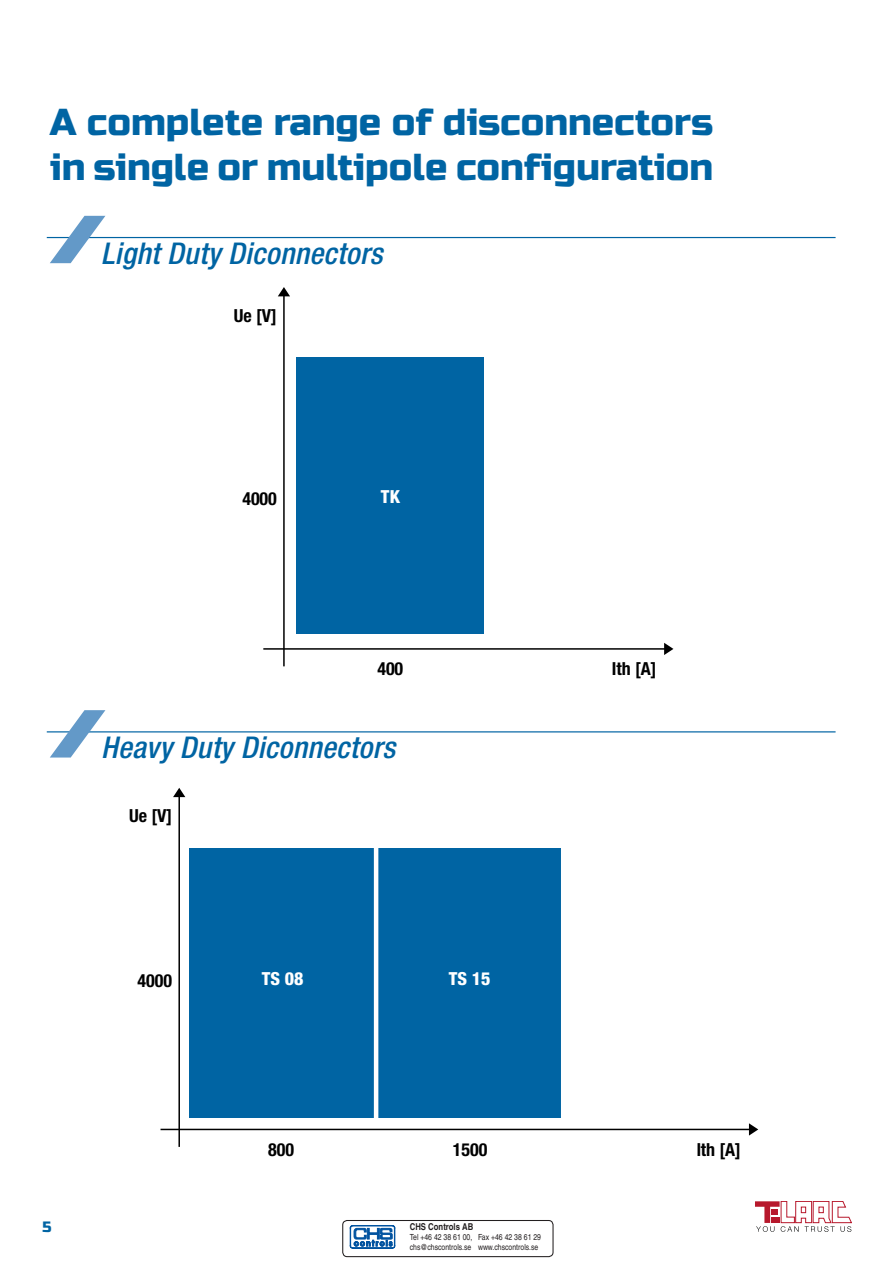
<style>
.page{position:relative;width:893px;height:1263px;background:#fff}
.page>*{position:absolute;margin:0;border:0;box-sizing:border-box;transform-origin:0 0}
.t1{font:37.5px/45px "Russo One";color:#0064a3}
.t2{font:italic 500 condensed 30px "Helvetica Neue LT Pro";letter-spacing:.01em;color:#0064a3}
.t3{font:700 condensed 18px "Helvetica Neue LT Pro";color:#000}
.t4{font:800 condensed 18px "Helvetica Neue LT Pro";color:#fff}
.t5{font:15px "Russo One";color:#0064a3}
.t6{font:700 condensed 9.45px "Helvetica";color:#231f20}
.t7{font:condensed 8.4px/10.1px "Helvetica";color:#231f20}
</style>
<div class="page">
<svg style="left:755px;top:1201px;width:97px;height:31px"></svg>
<div style="left:297px;top:357px;width:187px;height:276px;background:#0064a3"></div>
<hr style="left:283px;top:293px;width:2px;height:373px;background:#000">
<svg style="left:278px;top:287px;width:12px;height:9px"></svg>
<hr style="left:263px;top:648px;width:403px;height:2px;background:#000">
<svg style="left:664px;top:643px;width:9px;height:12px"></svg>
<hr style="left:178px;top:794px;width:2px;height:353px;background:#000">
<svg style="left:173px;top:788px;width:12px;height:9px"></svg>
<hr style="left:161px;top:1129px;width:595px;height:1px;background:#000">
<svg style="left:749px;top:1123px;width:9px;height:12px"></svg>
<div style="left:189px;top:848px;width:373px;height:269px;background:#0064a3"></div>
<hr style="left:374px;top:844px;width:4px;height:277px;background:#fff">
<hr style="left:561px;top:844px;width:4px;height:277px;background:#fff">
<hr style="left:47px;top:237px;width:789px;height:1px;background:#0064a3">
<svg style="left:50px;top:216px;width:55px;height:47px"></svg>
<hr style="left:47px;top:731px;width:789px;height:1px;background:#0064a3">
<svg style="left:50px;top:710px;width:55px;height:47px"></svg>
<svg style="left:342px;top:1220px;width:212px;height:36px"></svg>
<h1 class="t1" style="left:50px;top:100px;width:665px">A complete range of disconnectors in single or multipole configuration</h1>
<h2 class="t2" style="left:101px;top:235px;width:283px">Light Duty Diconnectors</h2>
<h3 class="t3" style="left:234px;top:304px;width:45px">Ue [V]</h3>
<h3 class="t3" style="left:242px;top:487px;width:36px">4000</h3>
<h3 class="t4" style="left:381px;top:485px;width:21px">TK</h3>
<h3 class="t3" style="left:377px;top:657px;width:27px">400</h3>
<h2 class="t2" style="left:101px;top:730px;width:296px">Heavy Duty Diconnectors</h2>
<h3 class="t3" style="left:129px;top:804px;width:45px">Ue [V]</h3>
<h3 class="t3" style="left:138px;top:969px;width:36px">4000</h3>
<h3 class="t4" style="left:262px;top:967px;width:43px">TS 08</h3>
<h3 class="t4" style="left:449px;top:967px;width:43px">TS 15</h3>
<h3 class="t3" style="left:612px;top:657px;width:46px">Ith [A]</h3>
<h3 class="t5" style="left:43px;top:1218px;width:10px">5</h3>
<h3 class="t3" style="left:268px;top:1138px;width:27px">800</h3>
<h3 class="t3" style="left:453px;top:1138px;width:36px">1500</h3>
<h3 class="t3" style="left:697px;top:1138px;width:46px">lth [A]</h3>
<p class="t6" style="left:410px;top:1221px;width:65px">CHS Controls AB</p>
<p class="t7" style="left:410px;top:1232px;width:133px">Tel +46 42 38 61 00, Fax +46 42 38 61 29 chs@chscontrols.se www.chscontrols.se</p>
</div>
